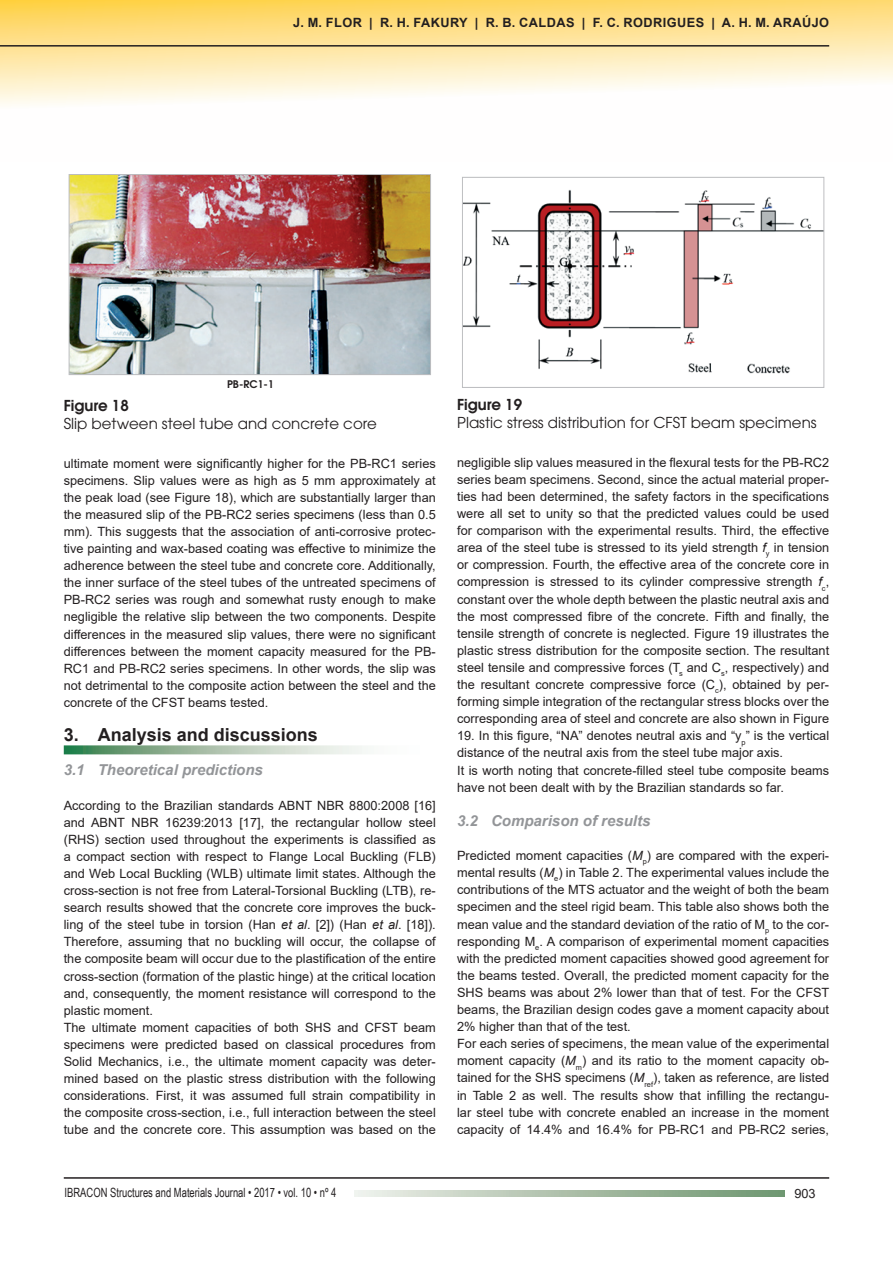
<style>
.page{position:relative;width:893px;height:1263px;background:#fff}
.page>*{position:absolute;margin:0;border:0;box-sizing:border-box;transform-origin:0 0}
.t1{font:700 18px "Arial";color:#231f20}
.t2{font:15px "Avant Garde";color:#231f20}
.t3{font:italic 700 15px "Arial";color:#939598}
.t4{font:600 15px "Avant Garde";color:#231f20}
.t5{font:12.75px/17.1px "Arial";color:#231f20}
.t6{font:700 12.75px "Arial";letter-spacing:.035em;color:#231f20}
.t7{font:12.75px "Arial Narrow";color:#231f20;scale:.9 1}
.t8{font:600 10.5px "Avant Garde";color:#231f20}
.s1{font-style:italic}
</style>
<div class="page">
<svg style="left:0;top:0;width:893px;height:105px"></svg>
<hr style="left:64px;top:1177px;width:765px;height:2px;background:#231f20">
<hr style="left:0;top:45px;width:829px;height:2px;background:#231f20">
<svg style="left:354px;top:1190px;width:431px;height:6px;background:#acc0aa"></svg>
<svg style="left:64px;top:745px;width:299px;height:9px;background:#a6c1aa"></svg>
<img style="left:71px;top:176px;width:358px;height:197px">
<div style="left:69px;top:174px;width:362px;height:201px;border:1px solid #bcbdc0"></div>
<img style="left:464px;top:190px;width:358px;height:184px">
<div style="left:462px;top:177px;width:362px;height:211px;border:1px solid #bcbdc0"></div>
<p class="t6" style="left:293px;top:14px;width:538px">J. M. FLOR | R. H. FAKURY | R. B. CALDAS | F. C. RODRIGUES | A. H. M. ARAÚJO</p>
<p class="t8" style="left:227px;top:378px;width:48px">PB-RC1-1</p>
<p class="t4" style="left:64px;top:396px;width:66px">Figure 18</p>
<p class="t2" style="left:64px;top:415px;width:315px">Slip between steel tube and concrete core</p>
<p class="t5" style="left:64px;top:454px;width:374px;text-align:justify">ultimate moment were significantly higher for the PB-RC1 series specimens. Slip values were as high as 5 mm approximately at the peak load (see Figure 18), which are substantially larger than the measured slip of the PB-RC2 series specimens (less than 0.5 mm). This suggests that the association of anti-corrosive protec&shy;tive painting and wax-based coating was effective to minimize the adherence between the steel tube and concrete core. Additionally, the inner surface of the steel tubes of the untreated specimens of PB-RC2 series was rough and somewhat rusty enough to make negligible the relative slip between the two components. Despite differences in the measured slip values, there were no significant differences between the moment capacity measured for the PB-RC1 and PB-RC2 series specimens. In other words, the slip was not detrimental to the composite action between the steel and the concrete of the CFST beams tested.</p>
<h1 class="t1" style="left:64px;top:722px;width:256px">3. Analysis and discussions</h1>
<p class="t3" style="left:64px;top:760px;width:201px">3.1 Theoretical predictions</p>
<p class="t5" style="left:64px;top:796px;width:374px">According to the Brazilian standards ABNT NBR 8800:2008 [16] and ABNT NBR 16239:2013 [17], the rectangular hollow steel (RHS) section used throughout the experiments is classified as a compact section with respect to Flange Local Buckling (FLB) and Web Local Buckling (WLB) ultimate limit states. Although the cross-section is not free from Lateral-Torsional Buckling (LTB), re&shy;search results showed that the concrete core improves the buck&shy;ling of the steel tube in torsion (Han <span class="s1">et al</span>. [2]) (Han <span class="s1">et al</span>. [18]).<br>Therefore, assuming that no buckling will occur, the collapse of the composite beam will occur due to the plastification of the entire cross-section (formation of the plastic hinge) at the critical location and, consequently, the moment resistance will correspond to the plastic moment.<br>The ultimate moment capacities of both SHS and CFST beam specimens were predicted based on classical procedures from Solid Mechanics, i.e., the ultimate moment capacity was deter&shy;mined based on the plastic stress distribution with the following considerations. First, it was assumed full strain compatibility in the composite cross-section, i.e., full interaction between the steel tube and the concrete core. This assumption was based on the</p>
<p class="t4" style="left:457px;top:395px;width:66px">Figure 19</p>
<p class="t2" style="left:457px;top:414px;width:361px">Plastic stress distribution for CFST beam specimens</p>
<p class="t5" style="left:457px;top:454px;width:374px;text-align:justify">negligible slip values measured in the flexural tests for the PB-RC2 series beam specimens. Second, since the actual material proper&shy;ties had been determined, the safety factors in the specifications were all set to unity so that the predicted values could be used for comparison with the experimental results. Third, the effective area of the steel tube is stressed to its yield strength <span class="s1">f</span><sub>y</sub> in tension or compression. Fourth, the effective area of the concrete core in compression is stressed to its cylinder compressive strength <span class="s1">f</span><sub>c</sub>, constant over the whole depth between the plastic neutral axis and the most compressed fibre of the concrete. Fifth and finally, the tensile strength of concrete is neglected. Figure 19 illustrates the plastic stress distribution for the composite section. The resultant steel tensile and compressive forces (T<sub>s</sub> and C<sub>s</sub>, respectively) and the resultant concrete compressive force (C<sub>c</sub>), obtained by per&shy;forming simple integration of the rectangular stress blocks over the corresponding area of steel and concrete are also shown in Figure</p>
<p class="t5" style="left:457px;top:727px;width:374px">19. In this figure, “NA” denotes neutral axis and “y<sub>p</sub>” is the vertical distance of the neutral axis from the steel tube major axis.<br>It is worth noting that concrete-filled steel tube composite beams have not been dealt with by the Brazilian standards so far.</p>
<p class="t3" style="left:457px;top:811px;width:195px">3.2 Comparison of results</p>
<p class="t5" style="left:457px;top:847px;width:374px">Predicted moment capacities (<span class="s1">M</span><sub>p</sub>) are compared with the experi&shy;mental results (<span class="s1">M</span><sub>e</sub>) in Table 2. The experimental values include the contributions of the MTS actuator and the weight of both the beam specimen and the steel rigid beam. This table also shows both the mean value and the standard deviation of the ratio of M<sub>p</sub> to the cor&shy;responding M<sub>e</sub>. A comparison of experimental moment capacities with the predicted moment capacities showed good agreement for the beams tested. Overall, the predicted moment capacity for the SHS beams was about 2% lower than that of test. For the CFST beams, the Brazilian design codes gave a moment capacity about 2% higher than that of the test.<br>For each series of specimens, the mean value of the experimental moment capacity (<span class="s1">M</span><sub>m</sub>) and its ratio to the moment capacity ob&shy;tained for the SHS specimens (<span class="s1">M</span><sub>ref</sub>), taken as reference, are listed in Table 2 as well. The results show that infilling the rectangu&shy;lar steel tube with concrete enabled an increase in the moment capacity of 14.4% and 16.4% for PB-RC1 and PB-RC2 series,</p>
<p class="t7" style="left:65px;top:1183px;width:303px">IBRACON Structures and Materials Journal • 2017 • vol. 10 • nº 4</p>
<p class="t5" style="left:794px;top:1185px;width:23px">903</p>
</div>
